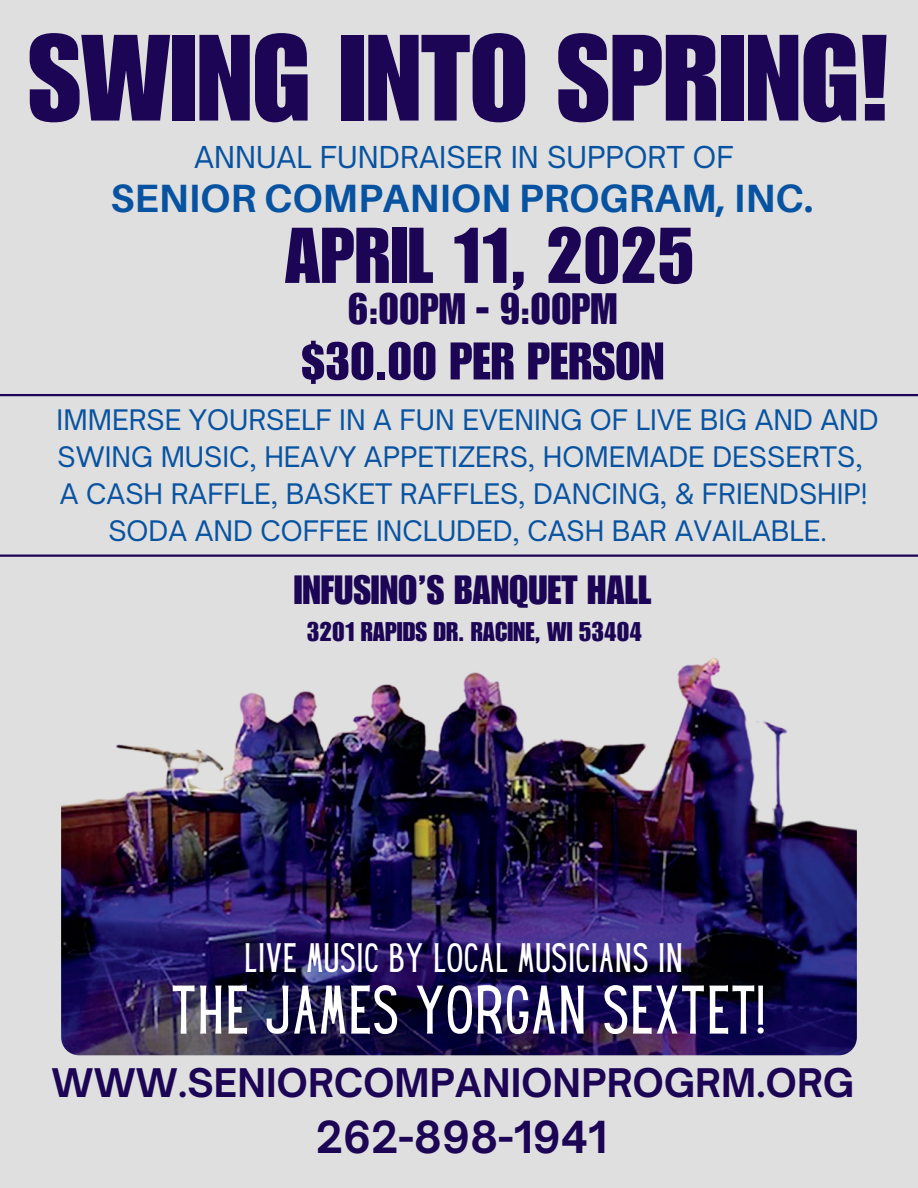
<style>
.page{position:relative;width:918px;height:1188px;background:#dfdfdf}
.page>*{position:absolute;margin:0;border:0;box-sizing:border-box;transform-origin:0 0}
.t1{font:120px "Impact LT Std";color:#1c0555}
.t2{font:77.25px "Impact LT Std";color:#1c0555}
.t3{font:60px "Hey Gotcha";letter-spacing:.035em;color:#fff}
.t4{font:51.75px "Impact LT Std";color:#1c0555}
.t5{font:42.75px "Impact LT Std";color:#1c0555}
.t6{font:700 42.3px "Open Sauce One";color:#1c0555}
.t7{font:39.75px "Impact LT Std";color:#1c0555}
.t8{font:700 39.45px "Aileron";color:#0753a1}
.t9{font:700 37.8px "Open Sauce One";letter-spacing:.005em;color:#1c0555}
.t10{font:36px "Hey Gotcha";letter-spacing:.035em;color:#fff}
.t11{font:28.95px "Open Sauce One";color:#0753a1}
.t12{font:27px/37.2px "Open Sauce One";color:#0753a1}
.t13{font:26.25px "Impact LT Std";color:#1c0555}
</style>
<div class="page">
<hr style="left:0;top:394px;width:918px;height:2px;background:#1c0555">
<hr style="left:0;top:555px;width:918px;height:2px;background:#1c0555">
<img style="left:61px;top:658px;width:796px;height:397px">
<h1 class="t1" style="left:28px;top:35px;width:864px">SWING INTO SPRING!</h1>
<p class="t11" style="left:194px;top:140px;width:541px">ANNUAL FUNDRAISER IN SUPPORT OF</p>
<p class="t8" style="left:110px;top:174px;width:705px">SENIOR COMPANION PROGRAM, INC.</p>
<p class="t2" style="left:285px;top:228px;width:411px">APRIL 11, 2025</p>
<p class="t5" style="left:348px;top:294px;width:271px">6:00PM - 9:00PM</p>
<p class="t4" style="left:301px;top:343px;width:365px">$30.00 PER PERSON</p>
<h4 class="t12" style="left:57px;top:401px;width:824px">IMMERSE YOURSELF IN A FUN EVENING OF LIVE BIG AND AND<br>SWING MUSIC, HEAVY APPETIZERS, HOMEMADE DESSERTS,</h4>
<h2 class="t12" style="left:60px;top:475px;width:809px">A CASH RAFFLE, BASKET RAFFLES, DANCING, &amp; FRIENDSHIP!</h2>
<h3 class="t12" style="left:108px;top:512px;width:720px">SODA AND COFFEE INCLUDED, CASH BAR AVAILABLE.</h3>
<h4 class="t7" style="left:294px;top:575px;width:359px">INFUSINO’S BANQUET HALL</h4>
<p class="t13" style="left:307px;top:622px;width:337px">3201 RAPIDS DR. RACINE, WI 53404</p>
<h6 class="t10" style="left:245px;top:943px;width:440px">LIVE MUSIC BY LOCAL MUSICIANS IN</h6>
<h6 class="t3" style="left:172px;top:986px;width:594px">THE JAMES YORGAN SEXTET!</h6>
<p class="t9" style="left:52px;top:1059px;width:804px">WWW.SENIORCOMPANIONPROGRM.ORG</p>
<p class="t6" style="left:316px;top:1111px;width:293px">262-898-1941</p>
</div>
